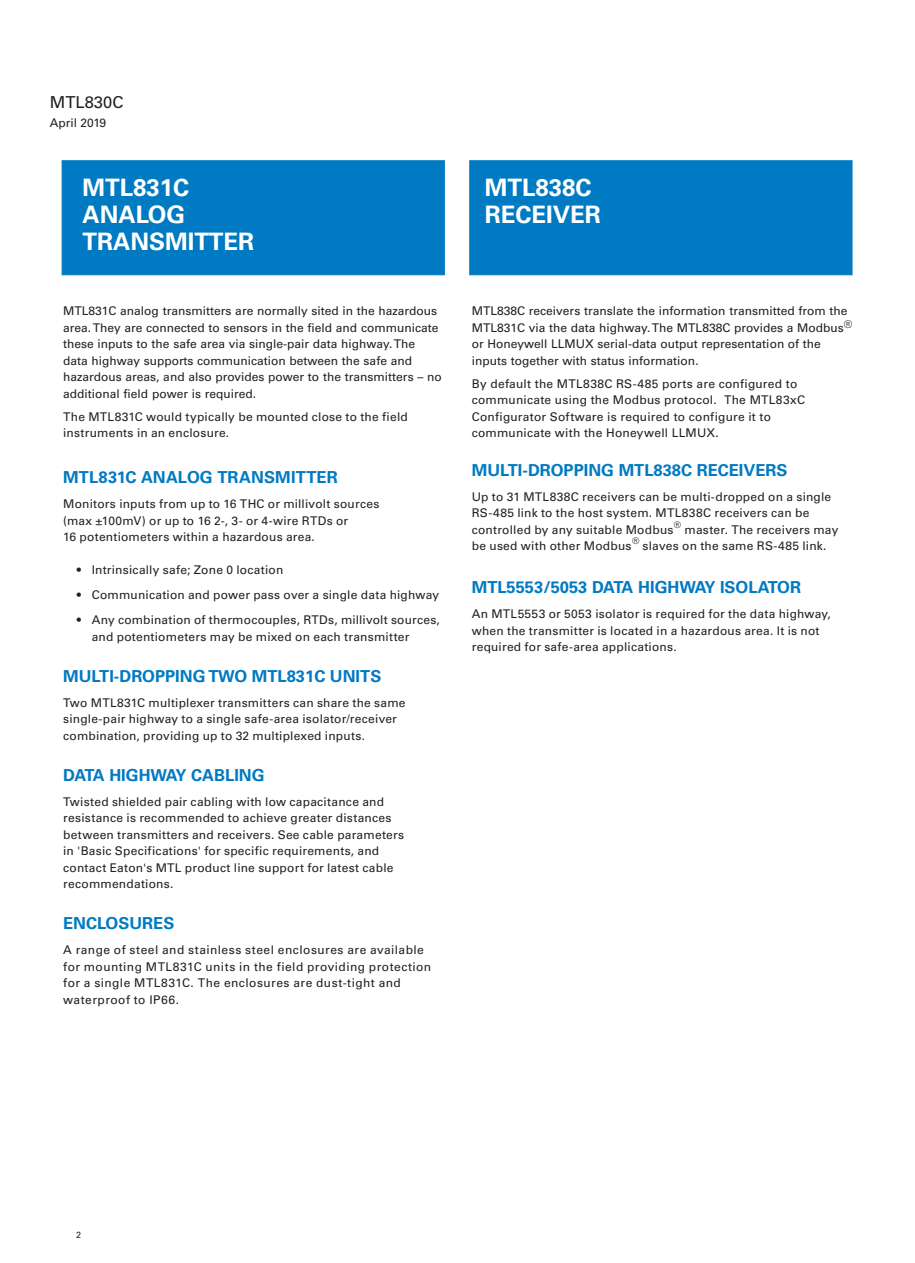
<style>
.page{position:relative;width:915px;height:1263px;background:#fff}
.page>*{position:absolute;margin:0;border:0;box-sizing:border-box;transform-origin:0 0}
.Part_Number_-_big{font:700 24px/27px "Univers LT Pro 65";color:#fff}
.Body_text_-_black{font:700 16.5px "Univers LT Pro 65";color:#007ac2}
.t1{font:16.5px "Univers LT Pro 55 Roman";color:#231f20}
.Body_text_-_black-2{font:12px/16.5px "Univers LT Pro 55 Roman";letter-spacing:.02em;color:#231f20}
.Intro_text{font:12px/16.5px "Univers LT Pro 55 Roman";color:#231f20}
.Body_text_-_black-3{font:9px "Univers LT Pro 55 Roman";color:#231f20}
</style>
<div class="page">
<div style="left:62px;top:160px;width:382px;height:115px;background:#007ac2;border:1px solid #007ac2"></div>
<div style="left:469px;top:160px;width:383px;height:115px;background:#007ac2;border:1px solid #007ac2"></div>
<h2 class="t1" style="left:50px;top:92px;width:75px">MTL830C</h2>
<p class="Intro_text" style="left:50px;top:115px;width:58px">April 2019</p>
<p class="Part_Number_-_big" style="left:82px;top:174px;width:173px">MTL831C<br>ANALOG<br>TRANSMITTER</p>
<p class="Part_Number_-_big" style="left:484px;top:174px;width:118px">MTL838C<br>RECEIVER</p>
<p class="Intro_text" style="left:63px;top:303px;width:380px">MTL831C analog transmitters are normally sited in the hazardous area. They are connected to sensors in the field and communicate these inputs to the safe area via single-pair data highway. The data highway supports communication between the safe and hazardous areas, and also provides power to the transmitters – no additional field power is required.</p>
<p class="Body_text_-_black-2" style="left:63px;top:408px;width:346px">The MTL831C would typically be mounted close to the field instruments in an enclosure.</p>
<p class="Body_text_-_black" style="left:63px;top:468px;width:276px">MTL831C ANALOG TRANSMITTER</p>
<p class="Body_text_-_black-2" style="left:63px;top:496px;width:317px">Monitors inputs from up to 16 THC or millivolt sources (max ±100mV) or up to 16 2-, 3- or 4-wire RTDs or<br>16 potentiometers within a hazardous area.</p>
<p class="Body_text_-_black-2" style="left:77px;top:562px;width:208px">• Intrinsically safe; Zone 0 location</p>
<p class="Body_text_-_black-2" style="left:77px;top:587px;width:364px">• Communication and power pass over a single data highway</p>
<p class="Body_text_-_black-2" style="left:92px;top:612px;width:349px;text-indent:-15px">• Any combination of thermocouples, RTDs, millivolt sources, and potentiometers may be mixed on each transmitter</p>
<p class="Body_text_-_black" style="left:63px;top:666px;width:319px">MULTI-DROPPING TWO MTL831C UNITS</p>
<p class="Body_text_-_black-2" style="left:63px;top:694px;width:344px">Two MTL831C multiplexer transmitters can share the same single-pair highway to a single safe-area isolator/receiver combination, providing up to 32 multiplexed inputs.</p>
<p class="Body_text_-_black" style="left:63px;top:765px;width:203px">DATA HIGHWAY CABLING</p>
<p class="Body_text_-_black-2" style="left:63px;top:793px;width:342px">Twisted shielded pair cabling with low capacitance and resistance is recommended to achieve greater distances between transmitters and receivers. See cable parameters in 'Basic Specifications' for specific requirements, and contact Eaton's MTL product line support for latest cable recommendations.</p>
<p class="Body_text_-_black" style="left:63px;top:913px;width:113px">ENCLOSURES</p>
<p class="Body_text_-_black-2" style="left:63px;top:942px;width:369px">A range of steel and stainless steel enclosures are available for mounting MTL831C units in the field providing protection for a single MTL831C. The enclosures are dust-tight and waterproof to IP66.</p>
<p class="Intro_text" style="left:471px;top:303px;width:382px">MTL838C receivers translate the information transmitted from the MTL831C via the data highway. The MTL838C provides a Modbus<sup>® </sup>or Honeywell LLMUX serial-data output representation of the inputs together with status information.</p>
<p class="Intro_text" style="left:471px;top:375px;width:335px">By default the MTL838C RS-485 ports are configured to communicate using the Modbus protocol. The MTL83xC Configurator Software is required to configure it to communicate with the Honeywell LLMUX.</p>
<p class="Body_text_-_black" style="left:471px;top:460px;width:317px">MULTI-DROPPING MTL838C RECEIVERS</p>
<p class="Body_text_-_black-2" style="left:471px;top:488px;width:361px">Up to 31 MTL838C receivers can be multi-dropped on a single<br>RS-485 link to the host system. MTL838C receivers can be controlled by any suitable Modbus</p>
<p class="Body_text_-_black-3" style="left:673px;top:519px;width:9px">®</p>
<p class="Body_text_-_black-2" style="left:684px;top:521px;width:155px">master. The receivers may</p>
<p class="Body_text_-_black-3" style="left:631px;top:536px;width:9px">®</p>
<p class="Body_text_-_black-2" style="left:642px;top:538px;width:185px">slaves on the same RS-485 link.</p>
<p class="Body_text_-_black" style="left:471px;top:578px;width:331px">MTL5553/5053 DATA HIGHWAY ISOLATOR</p>
<p class="Body_text_-_black-2" style="left:471px;top:606px;width:360px">An MTL5553 or 5053 isolator is required for the data highway, when the transmitter is located in a hazardous area. It is not required for safe-area applications.</p>
<p class="Body_text_-_black-2" style="left:471px;top:538px;width:161px">be used with other Modbus</p>
<p class="Body_text_-_black-3" style="left:76px;top:1229px;width:7px">2</p>
</div>
